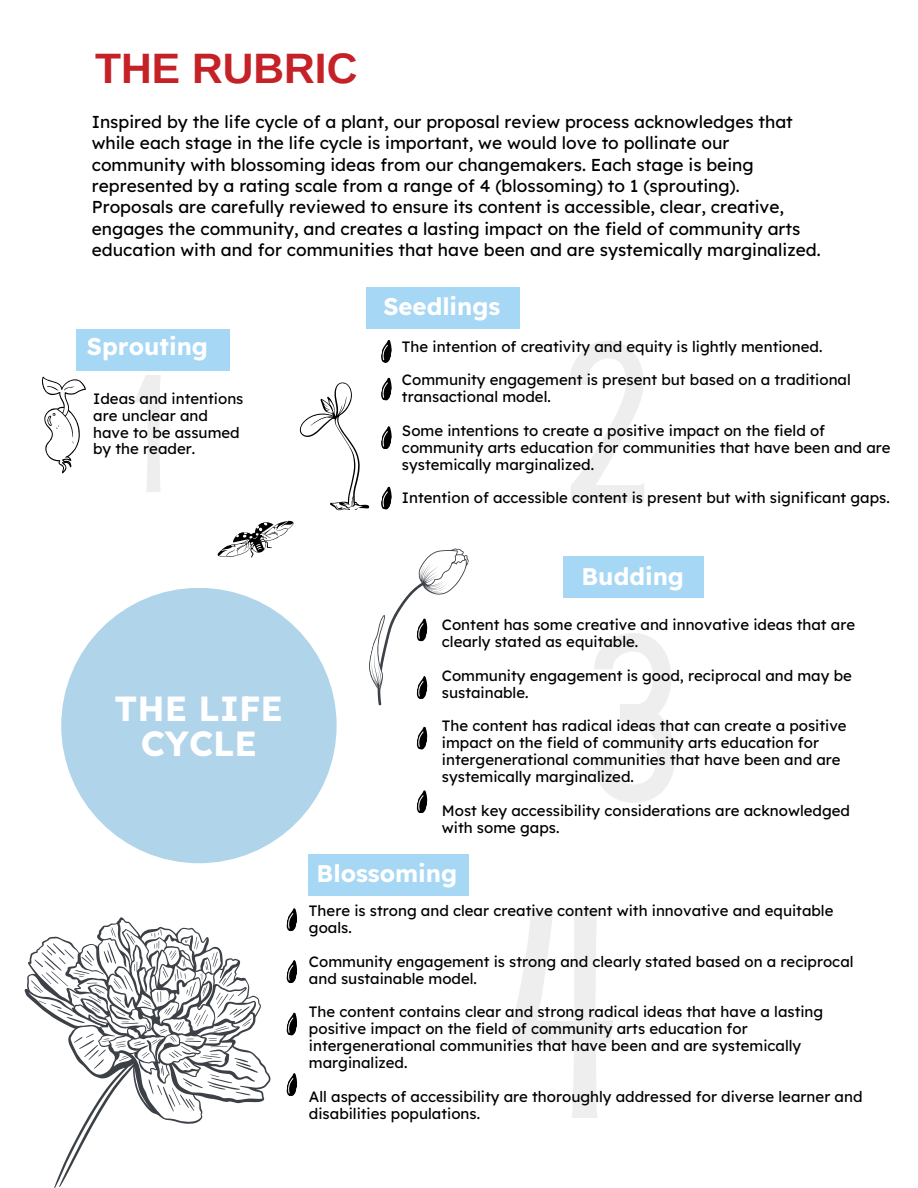
<style>
.page{position:relative;width:918px;height:1188px;background:#fff}
.page>*{position:absolute;margin:0;border:0;box-sizing:border-box;transform-origin:0 0}
.t1{font:259.65px "Hey Gotcha";color:#000}
.t2{font:212.55px "Hey Gotcha";color:#000}
.t3{font:202.65px "Hey Gotcha";color:#000}
.t4{font:146.4px "Hey Gotcha";color:#000}
.t5{font:700 42.6px "Arimo";color:#c52227}
.t6{font:700 34.95px/34.8px "Lexend";color:#fff;text-align:center}
.t7{font:700 24px "Lexend";color:#fff}
.t8{font:17.25px/21.3px "Lexend";color:#000}
.t9{font:15px/16.8px "Lexend";color:#000}
</style>
<div class="page">
<svg style="left:416px;top:726px;width:12px;height:24px"></svg>
<svg style="left:42px;top:377px;width:44px;height:96px"></svg>
<svg style="left:24px;top:917px;width:246px;height:271px"></svg>
<svg style="left:31px;top:927px;width:227px;height:185px"></svg>
<div style="left:366px;top:287px;width:153px;height:42px;background:#a6d7f5"></div>
<svg style="left:381px;top:340px;width:11px;height:23px"></svg>
<svg style="left:213px;top:377px;width:256px;height:329px"></svg>
<svg style="left:286px;top:908px;width:12px;height:24px"></svg>
<svg style="left:286px;top:960px;width:12px;height:23px"></svg>
<svg style="left:286px;top:1012px;width:12px;height:24px"></svg>
<div style="left:61px;top:588px;width:276px;height:275px;background:#b0d4ea;border-radius:50%"></div>
<div style="left:77px;top:329px;width:153px;height:42px;background:#a6d7f5"></div>
<div style="left:563px;top:556px;width:140px;height:42px;background:#a6d7f5"></div>
<div style="left:309px;top:854px;width:160px;height:42px;background:#a6d7f5"></div>
<svg style="left:416px;top:790px;width:12px;height:24px"></svg>
<svg style="left:286px;top:1073px;width:12px;height:23px"></svg>
<p class="t5" style="left:95px;top:44px;width:264px">THE RUBRIC</p>
<p class="t8" style="left:92px;top:111px;width:730px">Inspired by the life cycle of a plant, our proposal review process acknowledges that while each stage in the life cycle is important, we would love to pollinate our community with blossoming ideas from our changemakers. Each stage is being represented by a rating scale from a range of 4 (blossoming) to 1 (sprouting).<br>Proposals are carefully reviewed to ensure its content is accessible, clear, creative, engages the community, and creates a lasting impact on the field of community arts education with and for communities that have been and are systemically marginalized.</p>
<p class="t7" style="left:87px;top:331px;width:123px">Sprouting</p>
<p class="t9" style="left:93px;top:390px;width:152px">Ideas and intentions are unclear and have to be assumed by the reader.</p>
<h3 class="t4" style="left:131px;top:375px;width:34px">1</h3>
<p class="t6" style="left:115px;top:691px;width:170px">THE LIFE<br>CYCLE</p>
<p class="t7" style="left:383px;top:291px;width:119px">Seedlings</p>
<h3 class="t3" style="left:566px;top:341px;width:83px">2</h3>
<p class="t9" style="left:402px;top:338px;width:422px">The intention of creativity and equity is lightly mentioned.</p>
<p class="t9" style="left:402px;top:371px;width:450px">Community engagement is present but based on a traditional transactional model.</p>
<p class="t9" style="left:402px;top:422px;width:490px">Some intentions to create a positive impact on the field of community arts education for communities that have been and are systemically marginalized.</p>
<p class="t9" style="left:402px;top:489px;width:489px">Intention of accessible content is present but with significant gaps.</p>
<p class="t7" style="left:581px;top:561px;width:104px">Budding</p>
<p class="t9" style="left:442px;top:616px;width:415px">Content has some creative and innovative ideas that are clearly stated as equitable.</p>
<p class="t9" style="left:442px;top:667px;width:411px">Community engagement is good, reciprocal and may be sustainable.</p>
<p class="t9" style="left:442px;top:717px;width:406px">The content has radical ideas that can create a positive impact on the field of community arts education for intergenerational communities that have been and are systemically marginalized.</p>
<p class="t9" style="left:442px;top:802px;width:410px">Most key accessibility considerations are acknowledged with some gaps.</p>
<h2 class="t2" style="left:591px;top:633px;width:90px">3</h2>
<p class="t7" style="left:317px;top:858px;width:142px">Blossoming</p>
<p class="t9" style="left:309px;top:902px;width:526px">There is strong and clear creative content with innovative and equitable goals.</p>
<p class="t9" style="left:309px;top:953px;width:546px">Community engagement is strong and clearly stated based on a reciprocal and sustainable model.</p>
<p class="t9" style="left:309px;top:1003px;width:516px">The content contains clear and strong radical ideas that have a lasting positive impact on the field of community arts education for intergenerational communities that have been and are systemically marginalized.</p>
<p class="t9" style="left:309px;top:1088px;width:555px">All aspects of accessibility are thoroughly addressed for diverse learner and disabilities populations.</p>
<h1 class="t1" style="left:508px;top:910px;width:112px">4</h1>
</div>
